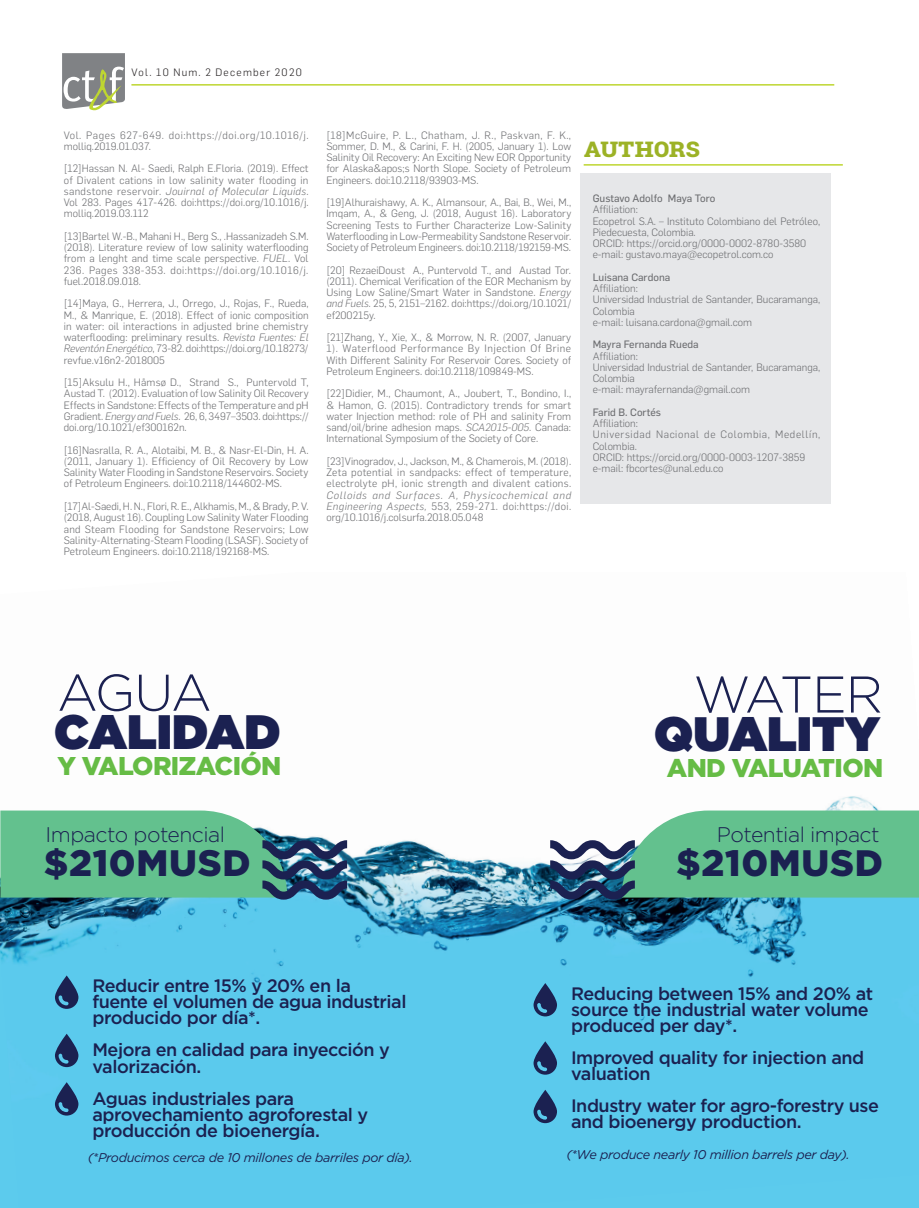
<style>
.page{position:relative;width:919px;height:1208px;background:#fff}
.page>*{position:absolute;margin:0;border:0;box-sizing:border-box;transform-origin:0 0}
.t1{font:300 51.45px "Gotham";letter-spacing:-.045em;color:#1b2151}
.t2{font:900 48.3px "Gotham";color:#1b2151}
.t3{font:900 36.75px "Gotham";letter-spacing:.02em;color:#1b2151}
.t4{font:700 27px "Roboto Slab";letter-spacing:-.015em;color:#9cb226}
.t5{font:900 25.65px "Gotham";letter-spacing:-.025em;color:#66bc45}
.t6{font:300 21.15px "Gotham";letter-spacing:-.025em;color:#1b2151}
.t7{font:500 18px/16px "Gotham";letter-spacing:-.025em;color:#1b2151}
.t8{font:italic 12.6px "Gotham";letter-spacing:-.025em;color:#1b2151}
.t9{font:300 10.5px/11.2px "Flama";color:#6c6d70;text-align:justify}
.t10{font:300 10.5px/11.2px "Flama";letter-spacing:.05em;color:#6c6d70}
.t11{font:10.5px "Flama Basic";color:#6c6d70}
.t12{font:300 10.5px "Flama";letter-spacing:.12em;color:#231f20}
.s1{font-style:italic}
</style>
<div class="page">
<hr style="left:131px;top:84px;width:703px;height:2px;background:#bed630">
<svg style="left:62px;top:53px;width:63px;height:57px"></svg>
<div style="left:580px;top:173px;width:250px;height:331px;background:#e6e7e9"></div>
<hr style="left:583px;top:164px;width:259px;height:2px;background:#bed630">
<img style="left:0;top:796px;width:918px;height:411px">
<svg style="left:55px;top:975px;width:23px;height:34px"></svg>
<svg style="left:55px;top:1033px;width:23px;height:34px"></svg>
<svg style="left:55px;top:1082px;width:23px;height:33px"></svg>
<svg style="left:533px;top:983px;width:24px;height:33px"></svg>
<svg style="left:533px;top:1041px;width:24px;height:33px"></svg>
<svg style="left:533px;top:1089px;width:24px;height:34px"></svg>
<svg style="left:0;top:810px;width:347px;height:89px;background:#69b595"></svg>
<svg style="left:550px;top:810px;width:368px;height:89px;background:#71b99a"></svg>
<p class="t12" style="left:131px;top:65px;width:172px">Vol. 10 Num. 2 December 2020</p>
<p class="t10" style="left:64px;top:129px;width:246px">Vol. Pages 627-649. doi:https://doi.org/10.1016/j. molliq.2019.01.037.</p>
<p class="t9" style="left:64px;top:162px;width:246px">[12]Hassan N. Al- Saedi, Ralph E.Floria. (2019). Effect of Divalent cations in low salinity water flooding in sandstone reservoir. <span class="s1">Jouirnal of Molecular Liquids</span>.<br>Vol 283. Pages 417-426. doi:https://doi.org/10.1016/j. molliq.2019.03.112</p>
<p class="t9" style="left:64px;top:230px;width:246px">[13]Bartel W.-B., Mahani H., Berg S., .Hassanizadeh S.M. (2018). Literature review of low salinity waterflooding from a lenght and time scale perspective. <span class="s1">FUEL</span>. Vol 236. Pages 338-353. doi:https://doi.org/10.1016/j. fuel.2018.09.018.</p>
<p class="t9" style="left:64px;top:297px;width:246px">[14]Maya, G., Herrera, J., Orrego, J., Rojas, F., Rueda, M., &amp; Manrique, E. (2018). Effect of ionic composition in water: oil interactions in adjusted brine chemistry waterflooding: preliminary results. <span class="s1">Revista Fuentes: El Reventón Energético</span>, 73-82. doi:https://doi.org/10.18273/ revfue.v16n2-2018005</p>
<p class="t9" style="left:64px;top:376px;width:246px">[15]Aksulu H., Håmsø D., Strand S., Puntervold T, Austad T. (2012). Evaluation of low Salinity Oil Recovery Effects in Sandstone: Effects of the Temperature and pH Gradient. <span class="s1">Energy and Fuels</span>. 26, 6, 3497–3503. doi:https:// doi.org/10.1021/ef300162n.</p>
<p class="t9" style="left:64px;top:444px;width:246px">[16]Nasralla, R. A., Alotaibi, M. B., &amp; Nasr-El-Din, H. A. (2011, January 1). Efficiency of Oil Recovery by Low Salinity Water Flooding in Sandstone Reservoirs. Society of Petroleum Engineers. doi:10.2118/144602-MS.</p>
<p class="t9" style="left:64px;top:500px;width:246px">[17]Al-Saedi, H. N., Flori, R. E., Alkhamis, M., &amp; Brady, P. V. (2018, August 16). Coupling Low Salinity Water Flooding and Steam Flooding for Sandstone Reservoirs; Low Salinity-Alternating-Steam Flooding (LSASF). Society of Petroleum Engineers. doi:10.2118/192168-MS.</p>
<p class="t9" style="left:326px;top:129px;width:246px">[18]McGuire, P. L., Chatham, J. R., Paskvan, F. K., Sommer, D. M., &amp; Carini, F. H. (2005, January 1). Low Salinity Oil Recovery: An Exciting New EOR Opportunity for Alaska&amp;apos;s North Slope. Society of Petroleum Engineers. doi:10.2118/93903-MS.</p>
<p class="t9" style="left:326px;top:196px;width:246px">[19]Alhuraishawy, A. K., Almansour, A., Bai, B., Wei, M., Imqam, A., &amp; Geng, J. (2018, August 16). Laboratory Screening Tests to Further Characterize Low-Salinity Waterflooding in Low-Permeability Sandstone Reservoir.<br>Society of Petroleum Engineers. doi:10.2118/192159-MS.</p>
<p class="t9" style="left:326px;top:264px;width:246px">[20] RezaeiDoust A., Puntervold T., and Austad Tor. (2011). Chemical Verification of the EOR Mechanism by Using Low Saline/Smart Water in Sandstone. <span class="s1">Energy and Fuels.</span> 25, 5, 2151–2162. doi:https://doi.org/10.1021/ ef200215y.</p>
<p class="t9" style="left:326px;top:331px;width:246px">[21]Zhang, Y., Xie, X., &amp; Morrow, N. R. (2007, January 1). Waterflood Performance By Injection Of Brine With Different Salinity For Reservoir Cores. Society of Petroleum Engineers. doi:10.2118/109849-MS.</p>
<p class="t9" style="left:326px;top:387px;width:246px">[22]Didier, M., Chaumont, A., Joubert, T., Bondino, I., &amp; Hamon, G. (2015). Contradictory trends for smart water Injection method: role of PH and salinity From sand/oil/brine adhesion maps. <span class="s1">SCA2015-005</span>. Canada:<br>International Symposium of the Society of Core.</p>
<p class="t9" style="left:326px;top:455px;width:246px">[23]Vinogradov, J., Jackson, M., &amp; Chamerois, M. (2018).<br>Zeta potential in sandpacks: effect of temperature, electrolyte pH, ionic strength and divalent cations.</p>
<p class="t9" style="left:326px;top:489px;width:246px"><span class="s1">Colloids and Surfaces. A, Physicochemical and Engineering Aspects,</span> 553, 259-271. doi:https://doi. org/10.1016/j.colsurfa.2018.05.048</p>
<h3 class="t4" style="left:584px;top:129px;width:118px">AUTHORS</h3>
<p class="t11" style="left:592px;top:191px;width:124px">Gustavo Adolfo Maya Toro</p>
<p class="t9" style="left:592px;top:203px;width:229px;text-align:left">Affiliation:<br>Ecopetrol S.A. – Instituto Colombiano del Petróleo, Piedecuesta, Colombia.<br>ORCID: https://orcid.org/0000-0002-8780-3580 e-mail: gustavo.maya@ecopetrol.com.co</p>
<p class="t11" style="left:592px;top:270px;width:79px">Luisana Cardona</p>
<p class="t9" style="left:592px;top:282px;width:229px;text-align:left">Affiliation:<br>Universidad Industrial de Santander, Bucaramanga,<br>Colombia<br>e-mail: luisana.cardona@gmail.com</p>
<p class="t11" style="left:592px;top:337px;width:108px">Mayra Fernanda Rueda</p>
<p class="t9" style="left:592px;top:350px;width:229px;text-align:left">Affiliation:<br>Universidad Industrial de Santander, Bucaramanga,<br>Colombia<br>e-mail: mayrafernanda@gmail.com</p>
<p class="t11" style="left:592px;top:405px;width:70px">Farid B. Cortés</p>
<p class="t9" style="left:592px;top:417px;width:229px;text-align:left">Affiliation:<br>Universidad Nacional de Colombia, Medellín,<br>Colombia.<br>ORCID: https://orcid.org/0000-0003-1207-3859 e-mail: fbcortes@unal.edu.co</p>
<h1 class="t1" style="left:57px;top:660px;width:156px">AGUA</h1>
<h1 class="t1" style="left:693px;top:662px;width:191px">WATER</h1>
<h2 class="t2" style="left:54px;top:697px;width:228px">CALIDAD</h2>
<h3 class="t5" style="left:58px;top:748px;width:225px">Y VALORIZACIÓN</h3>
<h2 class="t2" style="left:654px;top:699px;width:227px">QUALITY</h2>
<h3 class="t5" style="left:667px;top:750px;width:218px">AND VALUATION</h3>
<h3 class="t6" style="left:46px;top:821px;width:181px">Impacto potencial</h3>
<h3 class="t6" style="left:717px;top:821px;width:164px">Potential impact</h3>
<h3 class="t3" style="left:44px;top:837px;width:208px">$210MUSD</h3>
<h3 class="t3" style="left:676px;top:837px;width:208px">$210MUSD</h3>
<h3 class="t7" style="left:92px;top:977px;width:315px">Reducir entre 15% y 20% en la fuente el volumen de agua industrial producido por día*.</h3>
<h3 class="t7" style="left:92px;top:1041px;width:299px">Mejora en calidad para inyección y valorización.</h3>
<h3 class="t7" style="left:92px;top:1090px;width:277px">Aguas industriales para aprovechamiento agroforestal y producción de bioenergía.</h3>
<p class="t8" style="left:88px;top:1149px;width:326px">(*Producimos cerca de 10 millones de barriles por día).</p>
<p class="t12" style="left:98px;top:1149px;width:55px">Ecopetrol</p>
<h3 class="t7" style="left:571px;top:985px;width:303px">Reducing between 15% and 20% at source the industrial water volume produced per day*.</h3>
<h3 class="t7" style="left:571px;top:1049px;width:295px">Improved quality for injection and valuation</h3>
<h3 class="t7" style="left:571px;top:1097px;width:309px">Industry water for agro-forestry use and bioenergy production.</h3>
<p class="t8" style="left:566px;top:1146px;width:285px">(*We produce nearly 10 million barrels per day).</p>
</div>
